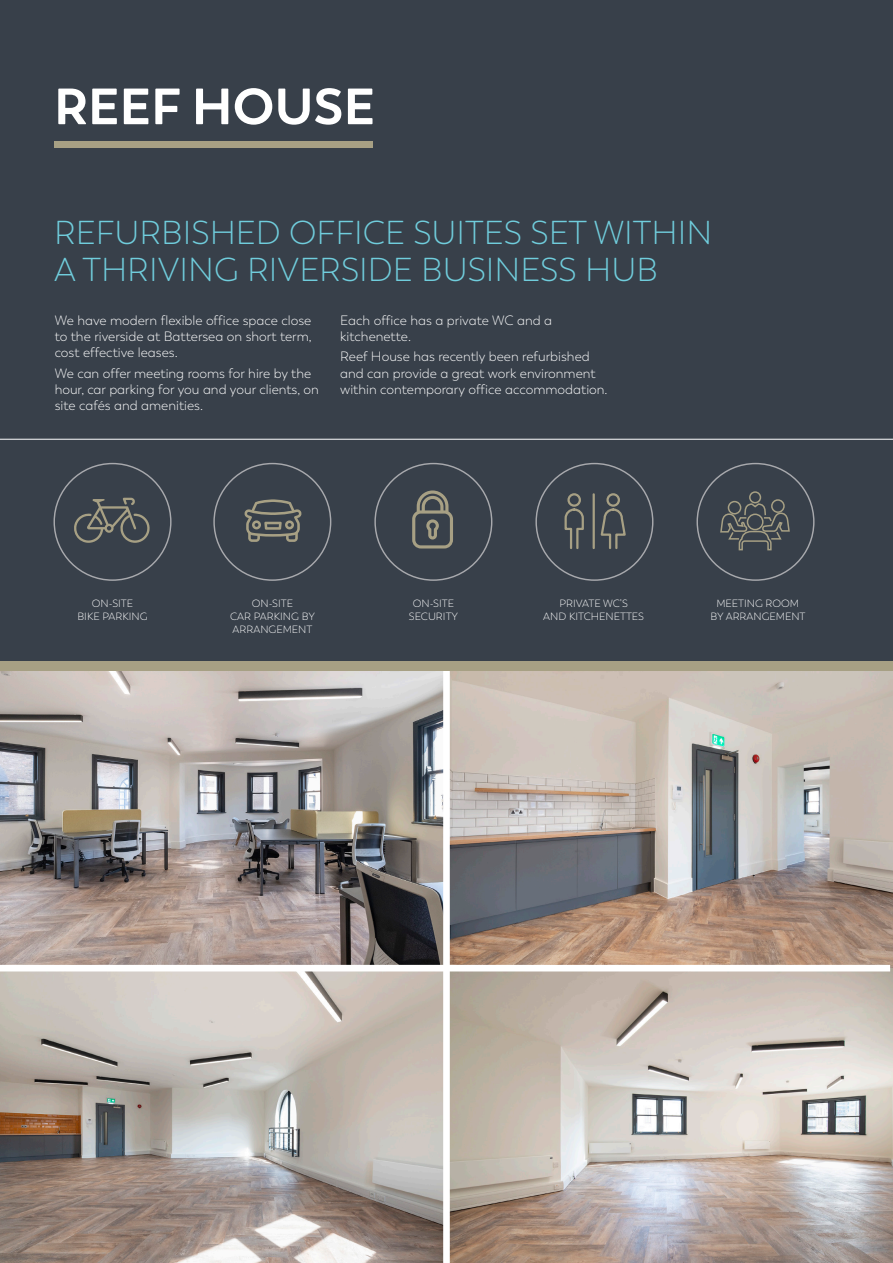
<style>
.page{position:relative;width:893px;height:1263px;background:#38404a}
.page>*{position:absolute;margin:0;border:0;box-sizing:border-box;transform-origin:0 0}
.t1{font:700 50.7px "Boston";color:#fff}
.t2{font:300 33px "Boston";color:#70cddc}
.t3{font:300 13.5px/16.2px "Boston";color:#fff}
.t4{font:300 10.5px "Boston";color:#fff}
</style>
<div class="page">
<hr style="left:0;top:439px;width:893px;height:1px;background:#fff">
<div style="left:728px;top:501px;width:13px;height:13px;border:2px solid #a7a084;border-radius:50%"></div>
<div style="left:749px;top:491px;width:12px;height:12px;border:2px solid #a7a084;border-radius:50%"></div>
<div style="left:771px;top:499px;width:14px;height:14px;border:2px solid #a7a084;border-radius:50%"></div>
<svg style="left:74px;top:498px;width:76px;height:45px"></svg>
<svg style="left:244px;top:499px;width:58px;height:43px"></svg>
<svg style="left:412px;top:490px;width:41px;height:58px"></svg>
<svg style="left:564px;top:493px;width:62px;height:56px"></svg>
<svg style="left:720px;top:503px;width:70px;height:48px"></svg>
<div style="left:54px;top:142px;width:318px;height:6px;background:#a7a084"></div>
<img style="left:0;top:670px;width:443px;height:295px">
<svg style="left:0;top:971px;width:443px;height:292px;background:#b1a8a1"></svg>
<svg style="left:450px;top:670px;width:443px;height:298px;background:#afa49c"></svg>
<svg style="left:450px;top:968px;width:443px;height:295px;background:#c2b8b1"></svg>
<div style="left:0;top:965px;width:890px;height:6px;background:#fff"></div>
<div style="left:443px;top:665px;width:7px;height:598px;background:#fff"></div>
<div style="left:0;top:660px;width:893px;height:10px;background:#a7a084"></div>
<p class="t1" style="left:54px;top:75px;width:323px">REEF HOUSE</p>
<p class="t2" style="left:54px;top:214px;width:660px">REFURBISHED OFFICE SUITES SET WITHIN</p>
<p class="t2" style="left:54px;top:250px;width:606px">A THRIVING RIVERSIDE BUSINESS HUB</p>
<p class="t3" style="left:340px;top:312px;width:214px">Each office has a private WC and a kitchenette.</p>
<p class="t3" style="left:340px;top:349px;width:269px">Reef House has recently been refurbished and can provide a great work environment within contemporary office accommodation.</p>
<p class="t3" style="left:55px;top:312px;width:259px;text-align:justify">We have modern flexible office space close to the riverside at Battersea on short term, cost effective leases.</p>
<p class="t3" style="left:55px;top:365px;width:266px">We can offer meeting rooms for hire by the hour, car parking for you and your clients, on site cafés and amenities.</p>
<p class="t4" style="left:92px;top:598px;width:43px">ON-SITE</p>
<p class="t4" style="left:77px;top:610px;width:72px">BIKE PARKING</p>
<p class="t4" style="left:252px;top:598px;width:43px">ON-SITE</p>
<p class="t4" style="left:230px;top:610px;width:86px">CAR PARKING BY</p>
<p class="t4" style="left:233px;top:623px;width:81px">ARRANGEMENT</p>
<p class="t4" style="left:413px;top:598px;width:43px">ON-SITE</p>
<p class="t4" style="left:409px;top:610px;width:51px">SECURITY</p>
<p class="t4" style="left:559px;top:598px;width:70px">PRIVATE WC’S</p>
<p class="t4" style="left:543px;top:610px;width:102px">AND KITCHENETTES</p>
<p class="t4" style="left:716px;top:598px;width:84px">MEETING ROOM</p>
<p class="t4" style="left:710px;top:610px;width:97px">BY ARRANGEMENT</p>
</div>
